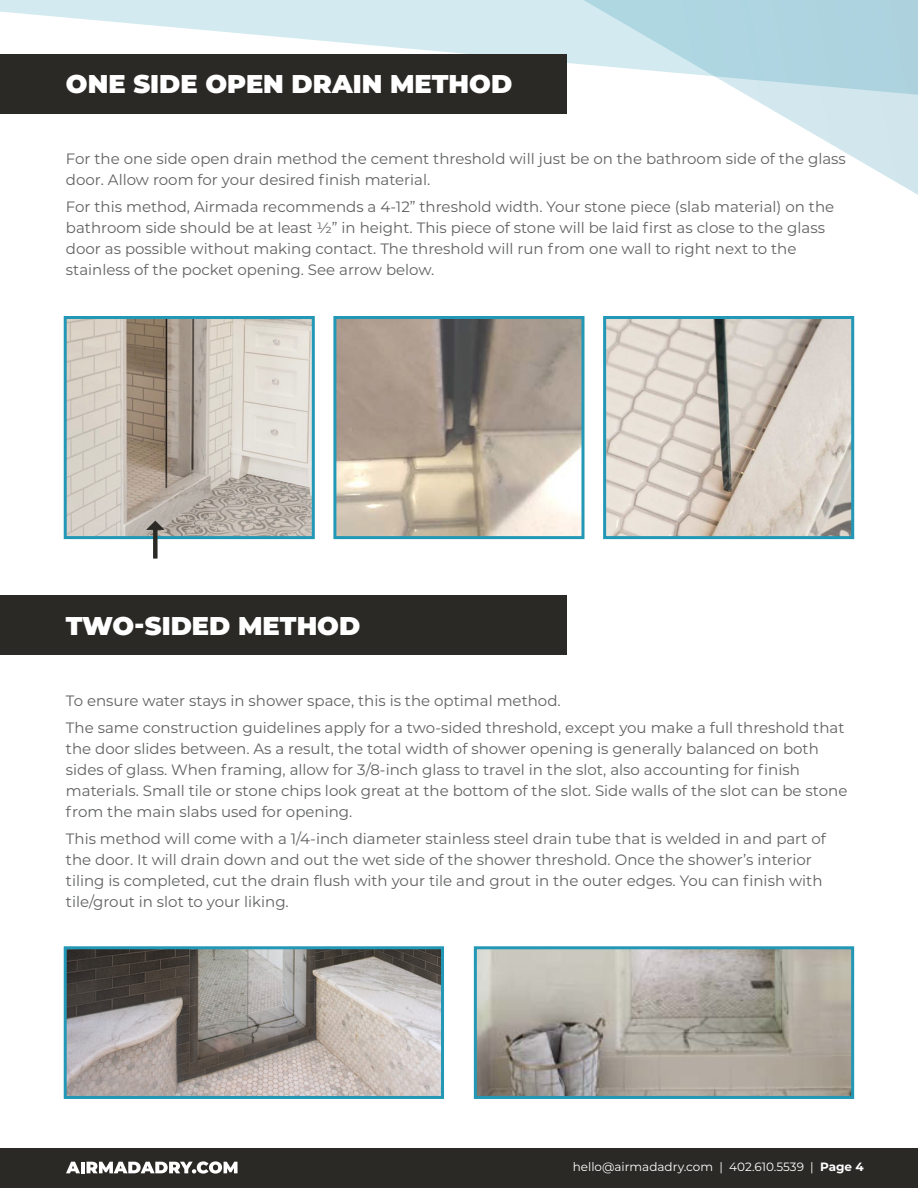
<style>
.page{position:relative;width:918px;height:1188px;background:#fff}
.page>*{position:absolute;margin:0;border:0;box-sizing:border-box;transform-origin:0 0}
.t1{font:900 25.65px "Montserrat";color:#fff}
.t2{font:15px/21px "Montserrat";color:#606161}
.t3{font:12px "Montserrat";color:#fff}
.s1{font-weight:700}
</style>
<div class="page">
<svg style="left:0;top:0;width:918px;height:462px"></svg>
<div style="left:0;top:54px;width:567px;height:60px;background:#2b2925"></div>
<div style="left:0;top:1148px;width:918px;height:40px;background:#2b2925"></div>
<svg style="left:66px;top:1162px;width:14px;height:11px"></svg>
<hr style="left:81px;top:1162px;width:4px;height:11px;background:#fff">
<svg style="left:87px;top:1161px;width:151px;height:13px"></svg>
<div style="left:0;top:595px;width:566px;height:60px;background:#2b2925"></div>
<img style="left:68px;top:320px;width:243px;height:215px">
<div style="left:64px;top:316px;width:251px;height:223px;border:3px solid #2298b6"></div>
<img style="left:337px;top:320px;width:244px;height:215px">
<div style="left:333px;top:316px;width:252px;height:223px;border:3px solid #2298b6"></div>
<img style="left:607px;top:320px;width:243px;height:215px">
<div style="left:603px;top:316px;width:251px;height:223px;border:3px solid #2298b6"></div>
<img style="left:68px;top:950px;width:372px;height:145px">
<div style="left:64px;top:946px;width:380px;height:153px;border:3px solid #2298b6"></div>
<img style="left:478px;top:950px;width:372px;height:145px">
<div style="left:474px;top:946px;width:380px;height:153px;border:3px solid #2298b6"></div>
<svg style="left:146px;top:521px;width:19px;height:38px"></svg>
<h1 class="t1" style="left:66px;top:65px;width:448px">ONE SIDE OPEN DRAIN METHOD</h1>
<p class="t2" style="left:66px;top:148px;width:781px">For the one side open drain method the cement threshold will just be on the bathroom side of the glass door. Allow room for your desired finish material.</p>
<p class="t2" style="left:66px;top:196px;width:770px">For this method, Airmada recommends a 4-12” threshold width. Your stone piece (slab material) on the bathroom side should be at least ½” in height. This piece of stone will be laid first as close to the glass door as possible without making contact. The threshold will run from one wall to right next to the stainless of the pocket opening. See arrow below.</p>
<h1 class="t1" style="left:66px;top:606px;width:296px">TWO-SIDED METHOD</h1>
<p class="t2" style="left:66px;top:686px;width:780px;line-height:27px">To ensure water stays in shower space, this is the optimal method.<br>The same construction guidelines apply for a two-sided threshold, except you make a full threshold that</p>
<p class="t2" style="left:66px;top:737px;width:783px">the door slides between. As a result, the total width of shower opening is generally balanced on both sides of glass. When framing, allow for 3/8-inch glass to travel in the slot, also accounting for finish materials. Small tile or stone chips look great at the bottom of the slot. Side walls of the slot can be stone from the main slabs used for opening.</p>
<p class="t2" style="left:66px;top:827px;width:762px">This method will come with a 1/4-inch diameter stainless steel drain tube that is welded in and part of the door. It will drain down and out the wet side of the shower threshold. Once the shower’s interior tiling is completed, cut the drain flush with your tile and grout in the outer edges. You can finish with tile/grout in slot to your liking.</p>
<p class="t3" style="left:573px;top:1159px;width:293px">hello@airmadadry.com | 402.610.5539 | <span class="s1">Page 4</span></p>
</div>
